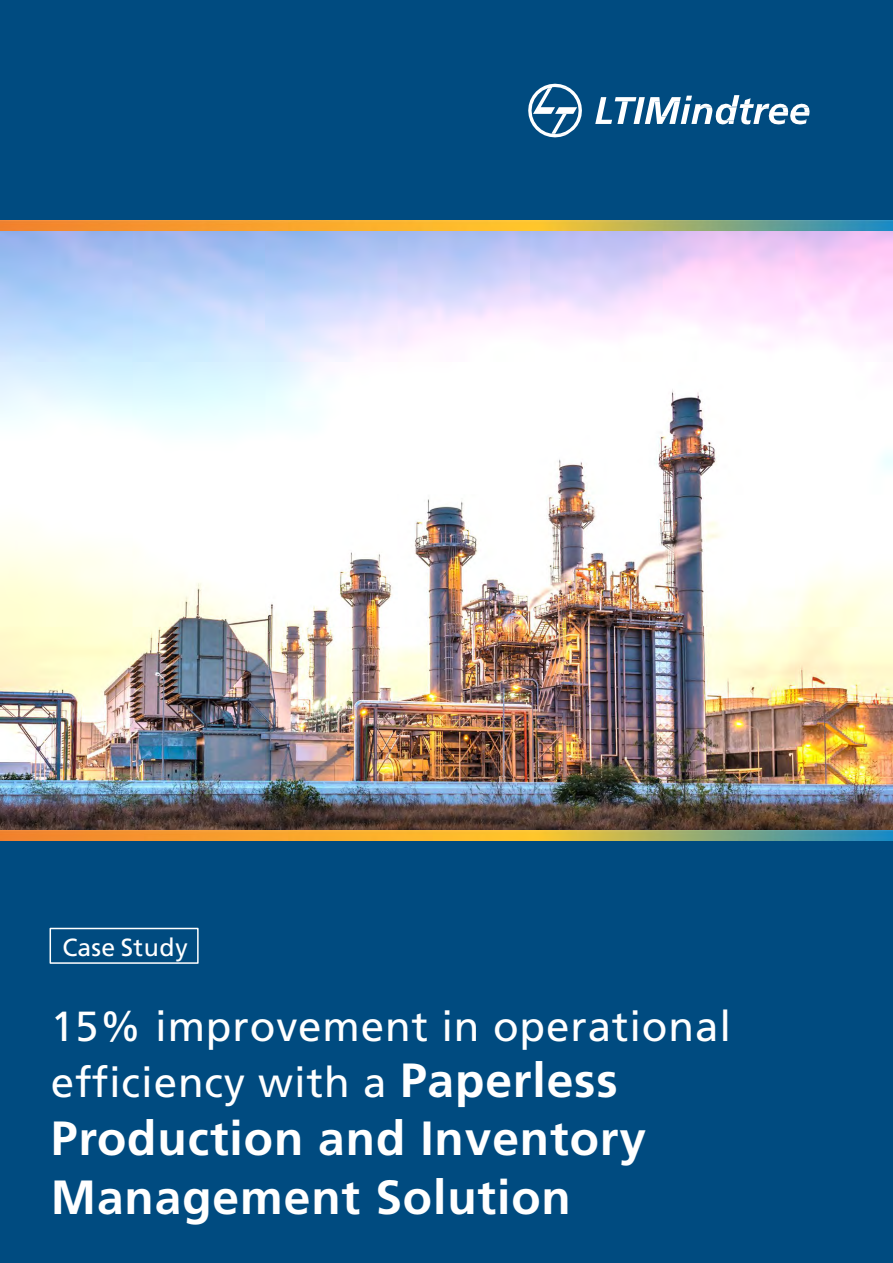
<style>
.page{position:relative;width:893px;height:1263px;background:#fff}
.page>*{position:absolute;margin:0;border:0;box-sizing:border-box;transform-origin:0 0}
.t1{font:700 48px/58.2px "Frutiger LT Pro";letter-spacing:.02em;color:#fff}
.t2{font:42px/56.2px "Frutiger LT Pro";letter-spacing:.02em;color:#fff}
.t3{font:24.75px "Frutiger LT Pro";letter-spacing:.025em;color:#fff}
.s1{font-weight:700;font-size:48px}
</style>
<div class="page">
<img style="left:0;top:231px;width:893px;height:600px">
<div style="left:0;top:0;width:893px;height:221px;background:#004b80"></div>
<div style="left:0;top:841px;width:893px;height:422px;background:#004b80"></div>
<svg style="left:528px;top:84px;width:54px;height:53px"></svg>
<svg style="left:595px;top:95px;width:214px;height:29px"></svg>
<img style="left:0;top:831px;width:893px;height:10px">
<img style="left:0;top:221px;width:893px;height:10px">
<div style="left:50px;top:928px;width:149px;height:36px;background:#004b80;border:2px solid #fff"></div>
<p class="t3" style="left:62px;top:933px;width:127px">Case Study</p>
<p class="t2" style="left:51px;top:998px;width:681px">15% improvement in operational efficiency with a <span class="s1">Paperless</span></p>
<p class="t1" style="left:51px;top:1110px;width:597px">Production and Inventory<br>Management Solution</p>
</div>
